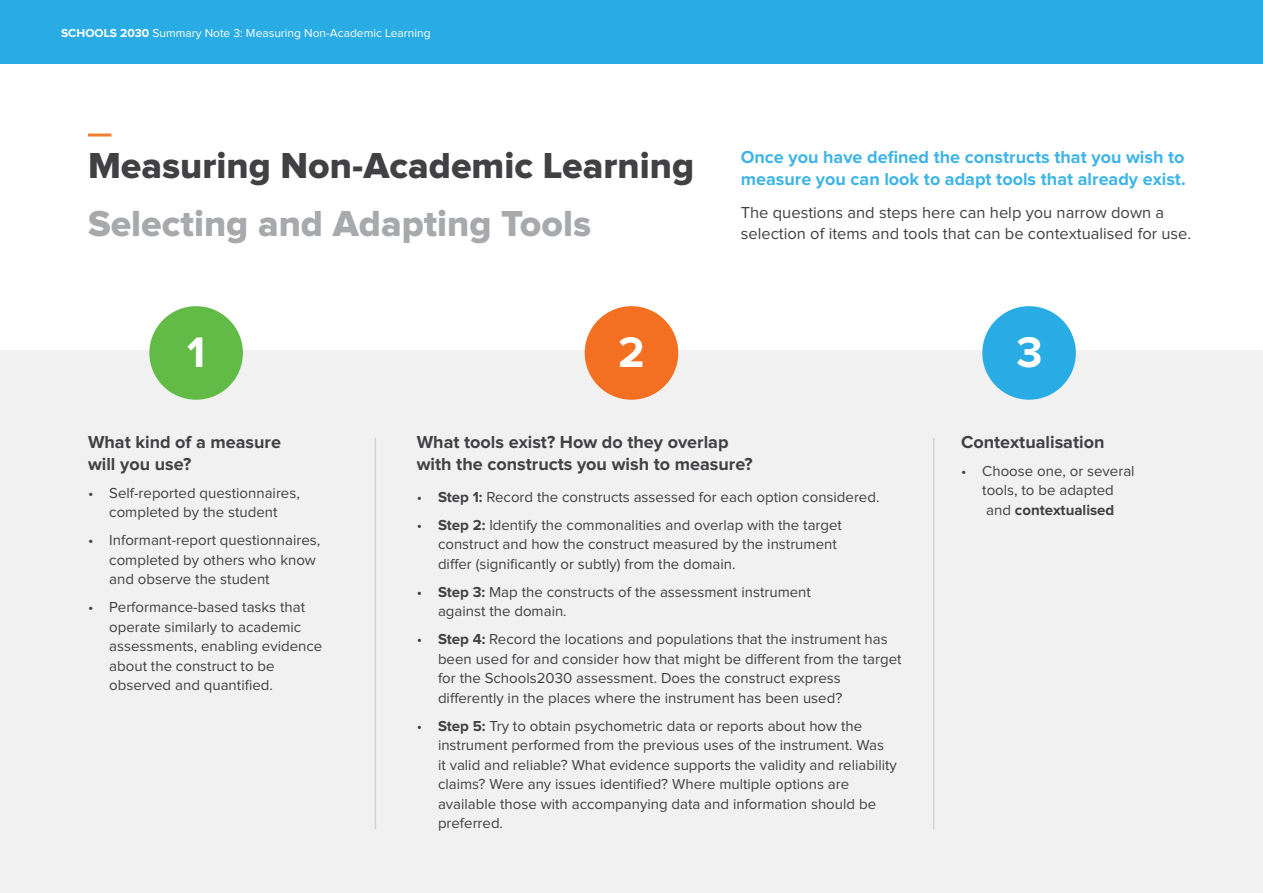
<style>
.page{position:relative;width:1263px;height:893px;background:#fff}
.page>*{position:absolute;margin:0;border:0;box-sizing:border-box;transform-origin:0 0}
.t1{font:700 44.4px "Proxima Nova";color:#fff}
.t2{font:37.5px "Proxima Nova Extrabld";color:#414042}
.t3{font:37.5px "Proxima Nova Extrabld";color:#a7a9ac}
.t4{font:700 18px/21.6px "Proxima Nova";color:#414042}
.t5{font:700 18px/21.6px "Proxima Nova";color:#3eb4e6}
.t6{font:16.5px/21px "Proxima Nova";color:#414042}
.t7{font:15px/19.5px "Proxima Nova";color:#414042}
.t8{font:12px "Proxima Nova";color:#fff}
.s1{font-weight:700}
</style>
<div class="page">
<div style="left:0;top:0;width:1263px;height:64px;background:#29ace3"></div>
<div style="left:0;top:350px;width:1263px;height:543px;background:#f1f1f2"></div>
<hr style="left:88px;top:134px;width:23px;height:3px;background:#f47d32">
<div style="left:149px;top:306px;width:94px;height:94px;background:#62bb46;border-radius:50%"></div>
<div style="left:585px;top:306px;width:93px;height:94px;background:#f36f21;border-radius:50%"></div>
<div style="left:982px;top:306px;width:94px;height:94px;background:#29ace3;border-radius:50%"></div>
<hr style="left:375px;top:438px;width:1px;height:391px;background:#d1d3d4">
<hr style="left:933px;top:438px;width:1px;height:391px;background:#d1d3d4">
<p class="t8" style="left:61px;top:28px;width:371px"><span class="s1">SCHOOLS 2030</span> Summary Note 3: Measuring Non-Academic Learning</p>
<h2 class="t2" style="left:88px;top:149px;width:608px">Measuring Non-Academic Learning</h2>
<h2 class="t3" style="left:88px;top:207px;width:505px">Selecting and Adapting Tools</h2>
<p class="t5" style="left:741px;top:147px;width:446px">Once you have defined the constructs that you wish to measure you can look to adapt tools that already exist.</p>
<p class="t6" style="left:741px;top:203px;width:452px">The questions and steps here can help you narrow down a selection of items and tools that can be contextualised for use.</p>
<h1 class="t1" style="left:187px;top:332px;width:20px">1</h1>
<h1 class="t1" style="left:618px;top:332px;width:28px">2</h1>
<h1 class="t1" style="left:1016px;top:332px;width:28px">3</h1>
<p class="t4" style="left:88px;top:432px;width:195px">What kind of a measure will you use?</p>
<p class="t7" style="left:88px;top:483px;width:213px;text-align:center">• Self-reported questionnaires, completed by the student</p>
<p class="t7" style="left:109px;top:531px;width:212px;text-indent:-21px">• Informant-report questionnaires, completed by others who know and observe the student</p>
<p class="t7" style="left:109px;top:598px;width:215px;text-indent:-21px">• Performance-based tasks that operate similarly to academic assessments, enabling evidence about the construct to be observed and quantified.</p>
<p class="t4" style="left:417px;top:432px;width:337px">What tools exist? How do they overlap with the constructs you wish to measure?</p>
<p class="t7" style="left:417px;top:488px;width:464px">• <span class="s1">Step 1:</span> Record the constructs assessed for each option considered.</p>
<p class="t7" style="left:438px;top:516px;width:405px;text-indent:-21px">• <span class="s1">Step 2:</span> Identify the commonalities and overlap with the target construct and how the construct measured by the instrument differ (significantly or subtly) from the domain.</p>
<p class="t7" style="left:438px;top:583px;width:374px;text-indent:-21px">• <span class="s1">Step 3:</span> Map the constructs of the assessment instrument against the domain.</p>
<p class="t7" style="left:438px;top:630px;width:465px;text-indent:-21px">• <span class="s1">Step 4:</span> Record the locations and populations that the instrument has been used for and consider how that might be different from the target for the Schools2030 assessment. Does the construct express differently in the places where the instrument has been used?</p>
<p class="t7" style="left:438px;top:717px;width:460px;text-indent:-21px">• <span class="s1">Step 5:</span> Try to obtain psychometric data or reports about how the instrument performed from the previous uses of the instrument. Was<br>it valid and reliable? What evidence supports the validity and reliability claims? Were any issues identified? Where multiple options are available those with accompanying data and information should be preferred.</p>
<p class="t4" style="left:961px;top:432px;width:145px">Contextualisation</p>
<p class="t7" style="left:961px;top:462px;width:175px;text-align:center">• Choose one, or several tools, to be adapted<br>and <span class="s1">contextualised</span></p>
</div>
